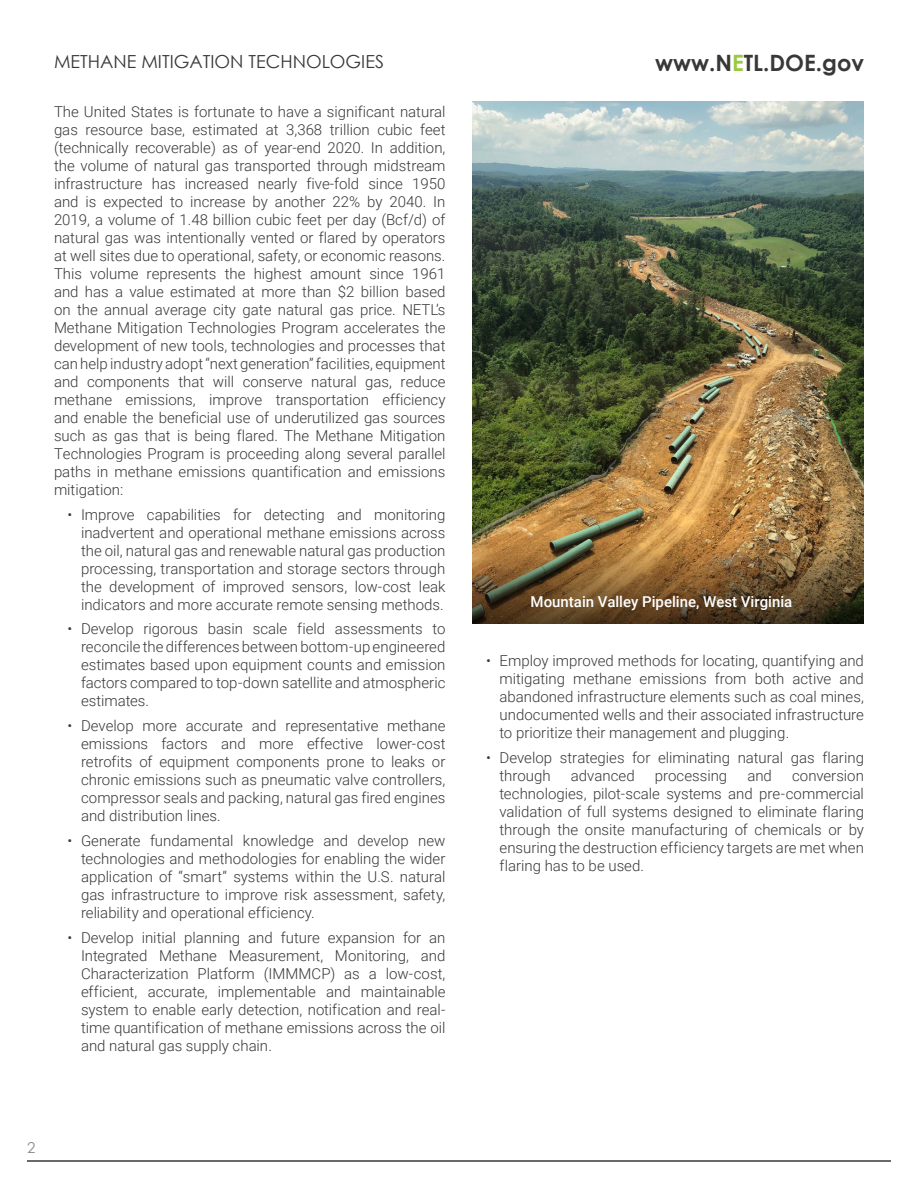
<style>
.page{position:relative;width:918px;height:1188px;background:#fff}
.page>*{position:absolute;margin:0;border:0;box-sizing:border-box;transform-origin:0 0}
.t1{font:700 22.5px "Century Gothic";color:#373837}
.t2{font:18px "Century Gothic";color:#373837}
.Body_Text{font:300 15px/18px "Roboto";color:#383838;text-align:justify}
.t3{font:500 15px "Roboto";color:#fff}
.t4{font:15px "Century Gothic";color:#8a8c8f}
.s1{color:#98ca41}
</style>
<div class="page">
<hr style="left:27px;top:1160px;width:864px;height:2px;background:#373837">
<img style="left:472px;top:101px;width:392px;height:436px">
<svg style="left:472px;top:537px;width:392px;height:87px;background:#755831"></svg>
<p class="t2" style="left:54px;top:48px;width:332px">METHANE MITIGATION TECHNOLOGIES</p>
<h1 class="t1" style="left:655px;top:46px;width:210px">www.N<span class="s1">E</span>TL.DOE.gov</h1>
<p class="Body_Text" style="left:54px;top:102px;width:393px">The United States is fortunate to have a significant natural gas resource base, estimated at 3,368 trillion cubic feet (technically recoverable) as of year-end 2020. In addition, the volume of natural gas transported through midstream infrastructure has increased nearly five-fold since 1950 and is expected to increase by another 22% by 2040. In 2019, a volume of 1.48 billion cubic feet per day (Bcf/d) of natural gas was intentionally vented or flared by operators at well sites due to operational, safety, or economic reasons.<br>This volume represents the highest amount since 1961 and has a value estimated at more than $2 billion based on the annual average city gate natural gas price. NETL’s Methane Mitigation Technologies Program accelerates the development of new tools, technologies and processes that can help industry adopt “next generation” facilities, equipment and components that will conserve natural gas, reduce methane emissions, improve transportation efficiency and enable the beneficial use of underutilized gas sources such as gas that is being flared. The Methane Mitigation Technologies Program is proceeding along several parallel paths in methane emissions quantification and emissions mitigation:</p>
<p class="Body_Text" style="left:81px;top:505px;width:366px;text-indent:-14px">• Improve capabilities for detecting and monitoring inadvertent and operational methane emissions across the oil, natural gas and renewable natural gas production processing, transportation and storage sectors through the development of improved sensors, low-cost leak indicators and more accurate remote sensing methods.</p>
<p class="Body_Text" style="left:81px;top:620px;width:366px;text-indent:-14px">• Develop rigorous basin scale field assessments to reconcile the differences between bottom-up engineered estimates based upon equipment counts and emission factors compared to top-down satellite and atmospheric estimates.</p>
<p class="Body_Text" style="left:81px;top:716px;width:366px;text-indent:-14px">• Develop more accurate and representative methane emissions factors and more effective lower-cost retrofits of equipment components prone to leaks or chronic emissions such as pneumatic valve controllers, compressor seals and packing, natural gas fired engines and distribution lines.</p>
<p class="Body_Text" style="left:81px;top:831px;width:366px;text-indent:-14px">• Generate fundamental knowledge and develop new technologies and methodologies for enabling the wider application of “smart” systems within the U.S. natural gas infrastructure to improve risk assessment, safety, reliability and operational efficiency.</p>
<p class="Body_Text" style="left:81px;top:928px;width:366px;text-indent:-14px">• Develop initial planning and future expansion for an Integrated Methane Measurement, Monitoring, and Characterization Platform (IMMMCP) as a low-cost, efficient, accurate, implementable and maintainable system to enable early detection, notification and real&shy;time quantification of methane emissions across the oil and natural gas supply chain.</p>
<p class="t3" style="left:531px;top:591px;width:263px">Mountain Valley Pipeline, West Virginia</p>
<p class="Body_Text" style="left:500px;top:652px;width:366px;text-indent:-14px">• Employ improved methods for locating, quantifying and mitigating methane emissions from both active and abandoned infrastructure elements such as coal mines, undocumented wells and their associated infrastructure to prioritize their management and plugging.</p>
<p class="Body_Text" style="left:500px;top:748px;width:366px;text-indent:-14px">• Develop strategies for eliminating natural gas flaring through</p>
<p class="Body_Text" style="left:571px;top:766px;width:65px">advanced</p>
<p class="Body_Text" style="left:655px;top:766px;width:74px">processing</p>
<p class="Body_Text" style="left:747px;top:766px;width:26px">and</p>
<p class="Body_Text" style="left:500px;top:766px;width:366px;text-indent:293px">conversion technologies, pilot-scale systems and pre-commercial validation of full systems designed to eliminate flaring through the onsite manufacturing of chemicals or by ensuring the destruction efficiency targets are met when flaring has to be used.</p>
<p class="t4" style="left:27px;top:1137px;width:10px">2</p>
</div>
